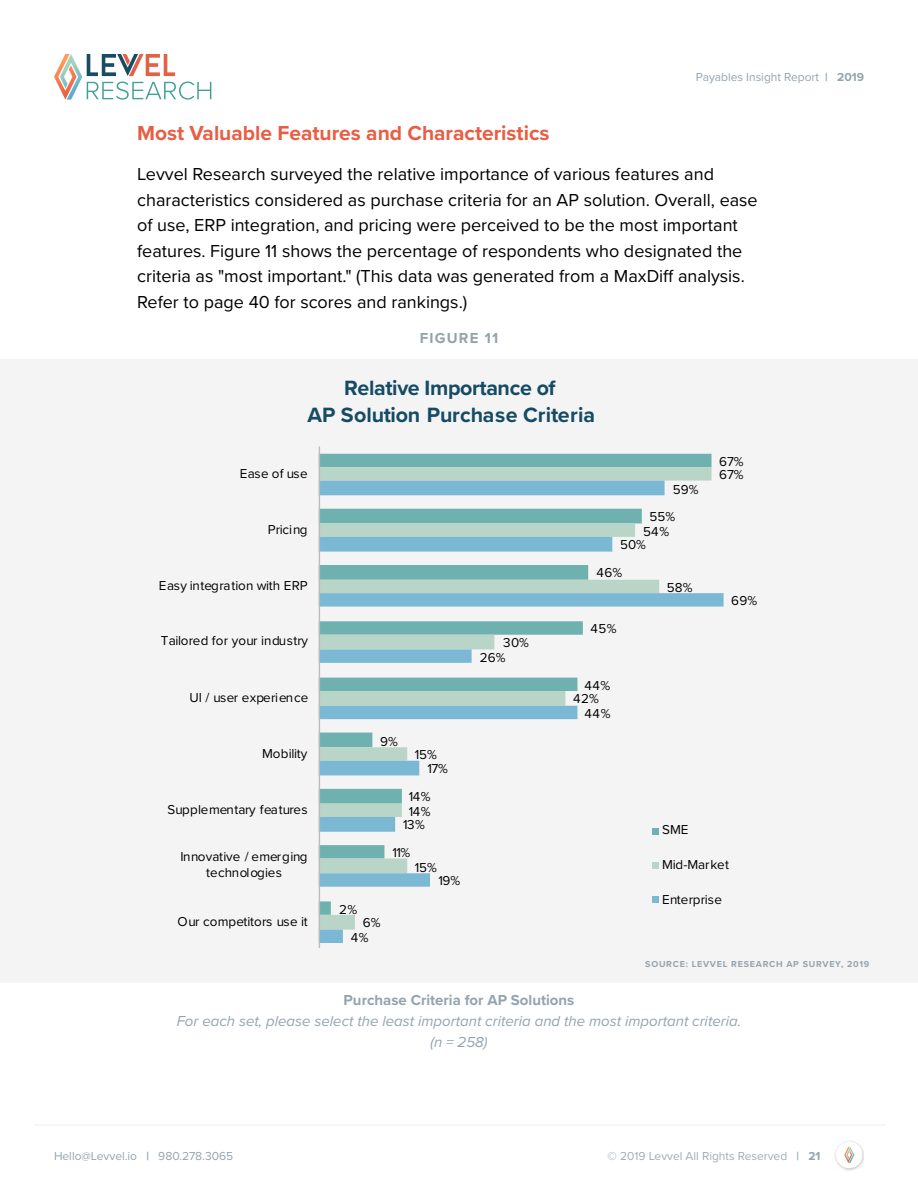
<style>
.page{position:relative;width:918px;height:1188px;background:#fff}
.page>*{position:absolute;margin:0;border:0;box-sizing:border-box;transform-origin:0 0}
.t1{font:700 21.45px/26.8px "Proxima Nova";letter-spacing:-.015em;color:#164b65;text-align:center}
.t2{font:700 21px "Proxima Nova";color:#e85e43}
.t3{font:18px/25.5px "Proxima Nova";color:#000}
.t4{font:italic 15px/21px "Proxima Nova";color:#93a4af;text-align:center}
.t5{font:700 15px "Proxima Nova";color:#93a4af}
.t6{font:700 15px "Proxima Nova";letter-spacing:.08em;color:#93a4af}
.t7{font:13.35px/16px "Proxima Nova";letter-spacing:.005em;color:#000;text-align:center}
.t8{font:13.35px "Proxima Nova";letter-spacing:.03em;color:#000}
.t9{font:12px "Proxima Nova";color:#93a4af}
.t10{font:12px "Proxima Nova";color:#9eadb7}
.t11{font:700 9px "Proxima Nova";letter-spacing:.08em;color:#93a4af}
.s1{font-weight:700}
.s2{font-weight:700;color:#9cacb6}
.s3{font-weight:700;color:#93a4af}
</style>
<div class="page">
<hr style="left:34px;top:1124px;width:852px;height:2px;background:#f4f4f4">
<svg style="left:54px;top:54px;width:157px;height:46px"></svg>
<img style="left:835px;top:1141px;width:29px;height:29px">
<div style="left:836px;top:1142px;width:27px;height:26px;background:#fff;border-radius:13px"></div>
<svg style="left:844px;top:1147px;width:10px;height:16px"></svg>
<div style="left:0;top:359px;width:918px;height:623px;background:#f4f4f4"></div>
<div style="left:320px;top:454px;width:391px;height:13px;background:#6eb1ae"></div>
<svg style="left:320px;top:467px;width:391px;height:14px;background:#b8d4c9"></svg>
<svg style="left:320px;top:481px;width:404px;height:462px"></svg>
<hr style="left:319px;top:446px;width:1px;height:502px;background:#babbba">
<svg style="left:653px;top:828px;width:6px;height:6px"></svg>
<svg style="left:653px;top:863px;width:6px;height:6px"></svg>
<div style="left:653px;top:896px;width:6px;height:7px;background:#7bb8d4"></div>
<p class="t9" style="left:696px;top:69px;width:170px">Payables Insight Report <span class="s1">| 2019</span></p>
<p class="t2" style="left:137px;top:117px;width:414px">Most Valuable Features and Characteristics</p>
<p class="t3" style="left:137px;top:161px;width:622px">Levvel Research surveyed the relative importance of various features and characteristics considered as purchase criteria for an AP solution. Overall, ease of use, ERP integration, and pricing were perceived to be the most important features. Figure 11 shows the percentage of respondents who designated the criteria as "most important." (This data was generated from a MaxDiff analysis.<br>Refer to page 40 for scores and rankings.)</p>
<p class="t6" style="left:420px;top:327px;width:80px">FIGURE 11</p>
<p class="t1" style="left:307px;top:374px;width:289px">Relative Importance of<br>AP Solution Purchase Criteria</p>
<p class="t8" style="left:240px;top:463px;width:69px">Ease of use</p>
<p class="t7" style="left:673px;top:481px;width:27px">59%</p>
<p class="t7" style="left:649px;top:508px;width:27px">55%</p>
<p class="t7" style="left:268px;top:521px;width:41px">Pricing</p>
<p class="t7" style="left:643px;top:522px;width:27px">54%</p>
<p class="t7" style="left:620px;top:536px;width:27px">50%</p>
<p class="t7" style="left:596px;top:564px;width:27px">46%</p>
<p class="t7" style="left:159px;top:577px;width:150px">Easy integration with ERP</p>
<p class="t7" style="left:667px;top:579px;width:27px">58%</p>
<p class="t7" style="left:591px;top:620px;width:27px">45%</p>
<p class="t7" style="left:161px;top:632px;width:149px">Tailored for your industry</p>
<p class="t7" style="left:503px;top:634px;width:27px">30%</p>
<p class="t7" style="left:480px;top:648px;width:27px">26%</p>
<p class="t7" style="left:585px;top:677px;width:27px">44%</p>
<p class="t7" style="left:189px;top:689px;width:120px">UI / user experience</p>
<p class="t7" style="left:573px;top:690px;width:27px">42%</p>
<p class="t7" style="left:585px;top:705px;width:27px">44%</p>
<p class="t7" style="left:380px;top:733px;width:19px">9%</p>
<p class="t7" style="left:262px;top:745px;width:47px">Mobility</p>
<p class="t7" style="left:415px;top:746px;width:23px">15%</p>
<p class="t7" style="left:428px;top:760px;width:22px">17%</p>
<p class="t7" style="left:409px;top:788px;width:23px">14%</p>
<p class="t7" style="left:719px;top:453px;width:26px">67%</p>
<p class="t7" style="left:719px;top:466px;width:26px">67%</p>
<p class="t7" style="left:731px;top:592px;width:27px">69%</p>
<p class="t7" style="left:167px;top:801px;width:142px">Supplementary features</p>
<p class="t7" style="left:180px;top:848px;width:129px">Innovative / emerging technologies</p>
<p class="t7" style="left:178px;top:913px;width:132px">Our competitors use it</p>
<p class="t7" style="left:339px;top:900px;width:19px">2%</p>
<p class="t7" style="left:363px;top:914px;width:19px">6%</p>
<p class="t7" style="left:351px;top:929px;width:19px">4%</p>
<p class="t7" style="left:409px;top:803px;width:23px">14%</p>
<p class="t7" style="left:403px;top:816px;width:23px">13%</p>
<p class="t7" style="left:393px;top:844px;width:19px">11%</p>
<p class="t7" style="left:415px;top:859px;width:23px">15%</p>
<p class="t7" style="left:438px;top:872px;width:23px">19%</p>
<p class="t7" style="left:662px;top:821px;width:28px">SME</p>
<p class="t7" style="left:662px;top:856px;width:68px">Mid-Market</p>
<p class="t7" style="left:662px;top:891px;width:61px">Enterprise</p>
<p class="t11" style="left:645px;top:957px;width:226px">SOURCE: LEVVEL RESEARCH AP SURVEY, 2019</p>
<p class="t5" style="left:344px;top:989px;width:232px">Purchase Criteria for AP Solutions</p>
<p class="t4" style="left:177px;top:1010px;width:566px">For each set, please select the least important criteria and the most important criteria. (n = 258)</p>
<p class="t9" style="left:54px;top:1147px;width:181px">Hello@Levvel.io <span class="s1">|</span> 980.278.3065</p>
<p class="t10" style="left:608px;top:1147px;width:214px">© 2019 Levvel All Rights Reserved <span class="s2">|</span> <span class="s3">21</span></p>
</div>
